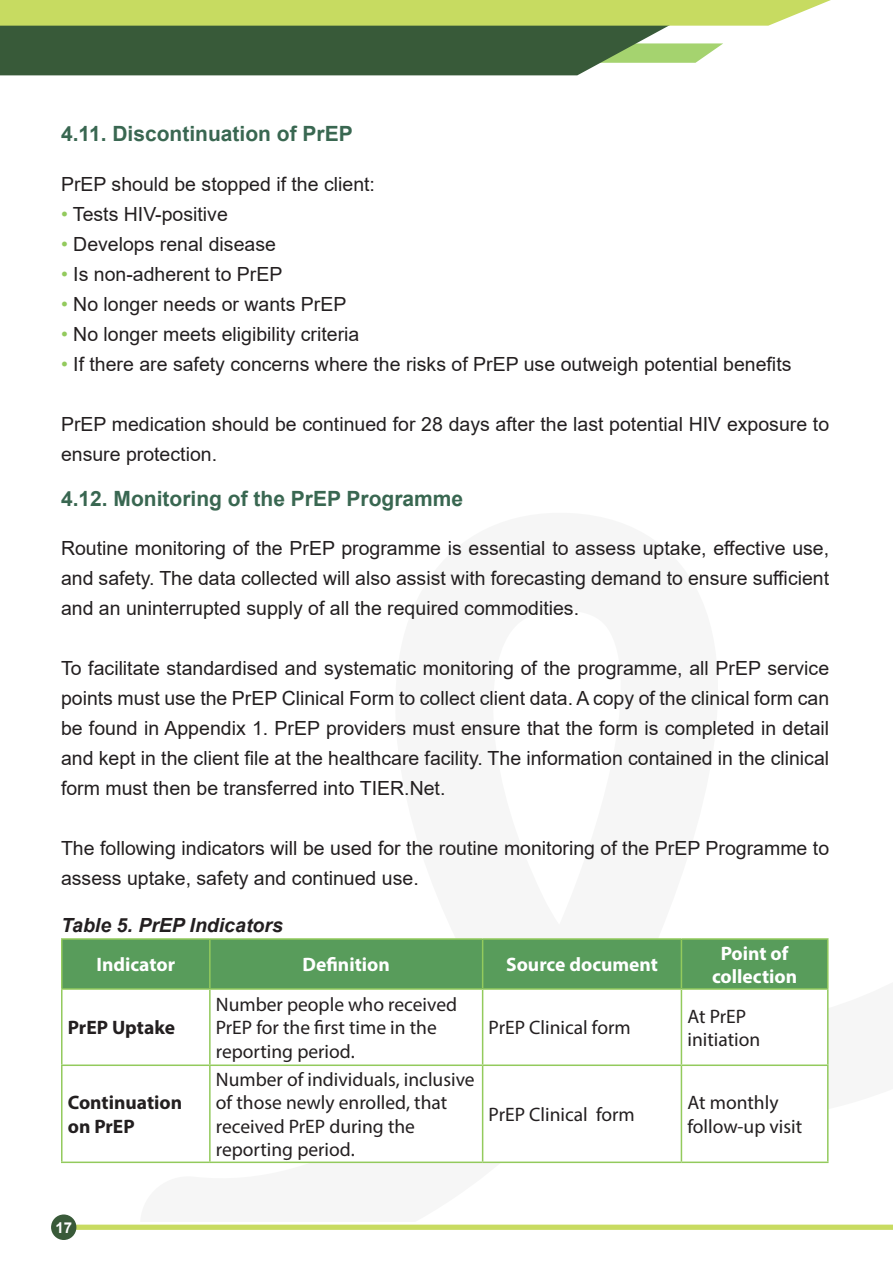
<style>
.page{position:relative;width:893px;height:1263px;background:#fff}
.page>*{position:absolute;margin:0;border:0;box-sizing:border-box;transform-origin:0 0}
.t1{font:700 21px "Arial";color:#396751}
.t2{font:19.5px/30px "Arial";color:#231f20}
.t3{font:19.5px/23.4px "Myriad Pro";color:#231f20}
.t4{font:700 19.5px/23.4px "Myriad Pro";color:#fff;text-align:center}
.t5{font:700 19.5px "Myriad Pro";color:#231f20}
.t6{font:italic 700 19.5px "Arial";color:#231f20}
.t7{font:700 15px "Arial";color:#fff}
.s1{color:#93ca5d}
</style>
<div class="page">
<svg style="left:697px;top:43px;width:26px;height:19px"></svg>
<svg style="left:0;top:26px;width:697px;height:49px;background:#496947"></svg>
<svg style="left:0;top:0;width:831px;height:26px;background:#c7db66"></svg>
<div style="left:73px;top:1224px;width:820px;height:6px;background:#c8db61"></div>
<div style="left:51px;top:1214px;width:25px;height:26px;background:#395a39;border-radius:50%"></div>
<div style="left:63px;top:940px;width:764px;height:48px;background:#589c5b"></div>
<svg style="left:481px;top:990px;width:202px;height:171px"></svg>
<hr style="left:681px;top:938px;width:147px;height:2px;background:#93ca5d">
<hr style="left:827px;top:940px;width:1px;height:48px;background:#93ca5d">
<hr style="left:827px;top:1066px;width:1px;height:95px;background:#93ca5d">
<hr style="left:681px;top:1161px;width:147px;height:2px;background:#93ca5d">
<hr style="left:61px;top:938px;width:149px;height:2px;background:#93ca5d">
<hr style="left:61px;top:940px;width:2px;height:48px;background:#93ca5d">
<hr style="left:210px;top:938px;width:273px;height:2px;background:#93ca5d">
<hr style="left:209px;top:940px;width:2px;height:48px;background:#93ca5d">
<hr style="left:483px;top:938px;width:198px;height:2px;background:#93ca5d">
<hr style="left:482px;top:940px;width:1px;height:48px;background:#93ca5d">
<hr style="left:681px;top:940px;width:1px;height:48px;background:#93ca5d">
<hr style="left:61px;top:1066px;width:2px;height:95px;background:#93ca5d">
<hr style="left:61px;top:1161px;width:149px;height:2px;background:#93ca5d">
<hr style="left:209px;top:990px;width:2px;height:74px;background:#93ca5d">
<hr style="left:209px;top:1066px;width:2px;height:95px;background:#93ca5d">
<hr style="left:210px;top:1161px;width:273px;height:2px;background:#93ca5d">
<hr style="left:482px;top:990px;width:1px;height:74px;background:#93ca5d">
<hr style="left:681px;top:990px;width:1px;height:74px;background:#93ca5d">
<hr style="left:482px;top:1066px;width:1px;height:95px;background:#93ca5d">
<hr style="left:681px;top:1066px;width:1px;height:95px;background:#93ca5d">
<hr style="left:483px;top:1161px;width:198px;height:2px;background:#93ca5d">
<hr style="left:61px;top:988px;width:149px;height:2px;background:#93ca5d">
<hr style="left:61px;top:990px;width:2px;height:74px;background:#93ca5d">
<hr style="left:210px;top:988px;width:273px;height:2px;background:#93ca5d">
<hr style="left:483px;top:988px;width:198px;height:2px;background:#93ca5d">
<hr style="left:681px;top:988px;width:147px;height:2px;background:#93ca5d">
<hr style="left:827px;top:990px;width:1px;height:74px;background:#93ca5d">
<hr style="left:61px;top:1064px;width:149px;height:2px;background:#93ca5d">
<hr style="left:210px;top:1064px;width:273px;height:2px;background:#93ca5d">
<hr style="left:483px;top:1064px;width:198px;height:2px;background:#93ca5d">
<hr style="left:681px;top:1064px;width:147px;height:2px;background:#93ca5d">
<p class="t1" style="left:61px;top:119px;width:293px">4.11. Discontinuation of PrEP</p>
<p class="t2" style="left:61px;top:169px;width:315px">PrEP should be stopped if the client:</p>
<p class="t2" style="left:61px;top:199px;width:168px"><span class="s1">•</span> Tests HIV-positive</p>
<p class="t2" style="left:61px;top:229px;width:216px"><span class="s1">•</span> Develops renal disease</p>
<p class="t2" style="left:61px;top:259px;width:223px"><span class="s1">•</span> Is non-adherent to PrEP</p>
<p class="t2" style="left:61px;top:289px;width:287px"><span class="s1">•</span> No longer needs or wants PrEP</p>
<p class="t2" style="left:61px;top:319px;width:300px"><span class="s1">•</span> No longer meets eligibility criteria</p>
<p class="t2" style="left:61px;top:349px;width:732px"><span class="s1">•</span> If there are safety concerns where the risks of PrEP use outweigh potential benefits</p>
<p class="t2" style="left:61px;top:409px;width:770px">PrEP medication should be continued for 28 days after the last potential HIV exposure to ensure protection.</p>
<p class="t1" style="left:61px;top:483px;width:404px">4.12. Monitoring of the PrEP Programme</p>
<p class="t2" style="left:61px;top:533px;width:770px;text-align:justify">Routine monitoring of the PrEP programme is essential to assess uptake, effective use, and safety. The data collected will also assist with forecasting demand to ensure sufficient and an uninterrupted supply of all the required commodities.</p>
<p class="t2" style="left:61px;top:653px;width:770px;text-align:justify">To facilitate standardised and systematic monitoring of the programme, all PrEP service points must use the PrEP Clinical Form to collect client data. A copy of the clinical form can be found in Appendix 1. PrEP providers must ensure that the form is completed in detail and kept in the client file at the healthcare facility. The information contained in the clinical form must then be transferred into TIER.Net.</p>
<p class="t2" style="left:61px;top:833px;width:770px">The following indicators will be used for the routine monitoring of the PrEP Programme to assess uptake, safety and continued use.</p>
<p class="t6" style="left:61px;top:912px;width:223px">Table 5. PrEP Indicators</p>
<p class="t4" style="left:96px;top:952px;width:80px">Indicator</p>
<p class="t4" style="left:303px;top:952px;width:89px">Definition</p>
<p class="t4" style="left:506px;top:952px;width:153px">Source document</p>
<p class="t4" style="left:712px;top:941px;width:87px">Point of collection</p>
<p class="t5" style="left:68px;top:1015px;width:109px">PrEP Uptake</p>
<p class="t3" style="left:216px;top:992px;width:243px">Number people who received<br>PrEP for the first time in the reporting period.</p>
<p class="t3" style="left:489px;top:1016px;width:144px">PrEP Clinical form</p>
<p class="t3" style="left:687px;top:1004px;width:74px">At PrEP initiation</p>
<p class="t5" style="left:68px;top:1090px;width:116px">Continuation</p>
<p class="t5" style="left:68px;top:1113px;width:68px">on PrEP</p>
<p class="t7" style="left:55px;top:1217px;width:18px">17</p>
<p class="t3" style="left:216px;top:1067px;width:260px">Number of individuals, inclusive of those newly enrolled, that received PrEP during the reporting period.</p>
<p class="t3" style="left:489px;top:1102px;width:148px">PrEP Clinical form</p>
<p class="t3" style="left:687px;top:1091px;width:93px">At monthly</p>
<p class="t3" style="left:687px;top:1114px;width:116px">follow-up visit</p>
</div>
